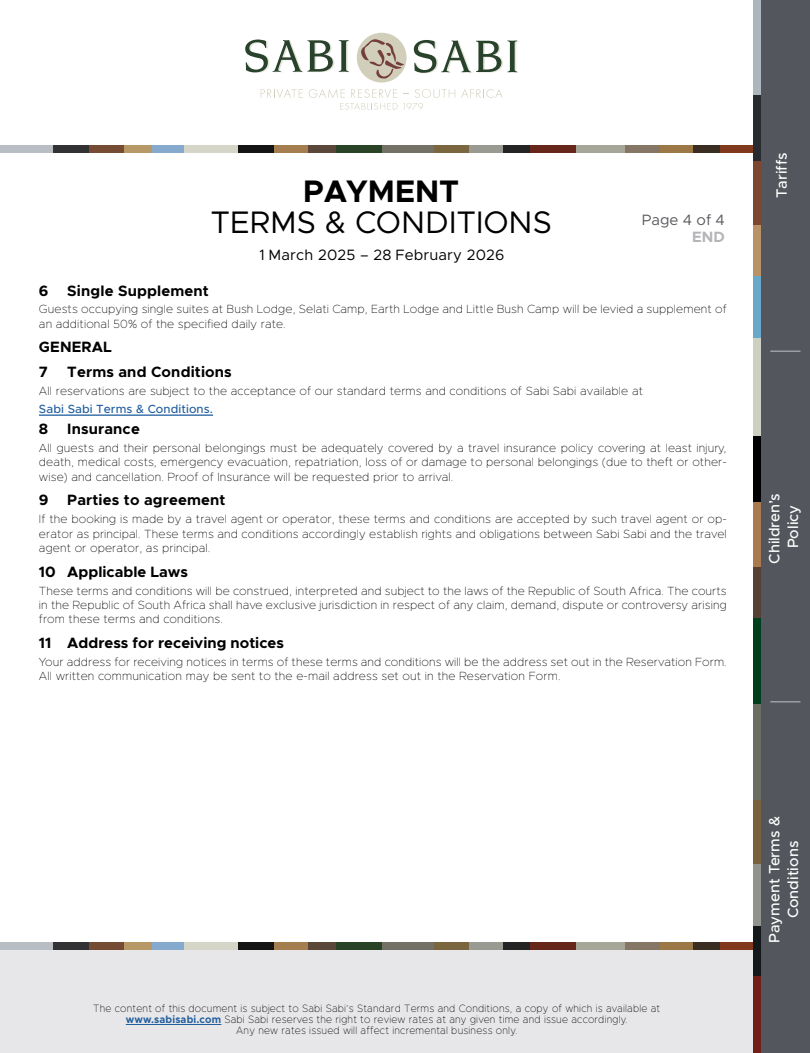
<style>
.page{position:relative;width:810px;height:1053px;background:#fff}
.page>*{position:absolute;margin:0;border:0;box-sizing:border-box;transform-origin:0 0}
.t1{font:31.25px "Metropolis";color:#000}
.t2{font:700 31.25px "Metropolis";color:#000}
.t3{font:700 15px/24.6px "Metropolis";letter-spacing:.01em;color:#000}
.t4{font:500 15px/18.8px "Metropolis";color:#fff;text-align:center}
.t5{font:15px "Metropolis";letter-spacing:.01em;color:#000}
.t6{font:15px "Metropolis";color:#5a5a5f}
.t7{font:700 15px "Metropolis";color:#b4b4b9}
.t8{font:100 11.88px/14.4px "Metropolis";letter-spacing:.01em;color:#000;text-align:justify}
.t9{font:500 11.88px "Metropolis";letter-spacing:.01em;color:#215e9e}
.t10{font:100 10.62px/11.2px "Metropolis";letter-spacing:.02em;color:#000;text-align:center;scale:.95 1}
.s1{font-weight:700;color:#215e9e}
</style>
<div class="page">
<div style="left:574px;top:145px;width:57px;height:8px;background:#a6a798"></div>
<div style="left:659px;top:145px;width:35px;height:8px;background:#9c7846"></div>
<div style="left:625px;top:145px;width:35px;height:8px;background:#867666"></div>
<div style="left:720px;top:145px;width:45px;height:8px;background:#81391d"></div>
<div style="left:694px;top:145px;width:26px;height:8px;background:#3a2e22"></div>
<div style="left:0;top:145px;width:59px;height:8px;background:#b9bec4"></div>
<div style="left:88px;top:145px;width:36px;height:8px;background:#764b33"></div>
<div style="left:53px;top:145px;width:36px;height:8px;background:#323234"></div>
<div style="left:151px;top:145px;width:47px;height:8px;background:#85aacd"></div>
<div style="left:124px;top:145px;width:27px;height:8px;background:#b79968"></div>
<div style="left:185px;top:145px;width:59px;height:8px;background:#d5d6c7"></div>
<div style="left:273px;top:145px;width:36px;height:8px;background:#a47e4f"></div>
<div style="left:238px;top:145px;width:36px;height:8px;background:#151415"></div>
<div style="left:336px;top:145px;width:47px;height:8px;background:#284325"></div>
<div style="left:309px;top:145px;width:27px;height:8px;background:#5a4739"></div>
<div style="left:383px;top:145px;width:57px;height:8px;background:#737165"></div>
<div style="left:469px;top:145px;width:34px;height:8px;background:#999a92"></div>
<div style="left:434px;top:145px;width:35px;height:8px;background:#7b673f"></div>
<div style="left:530px;top:145px;width:45px;height:8px;background:#66271a"></div>
<div style="left:503px;top:145px;width:27px;height:8px;background:#242424"></div>
<div style="left:0;top:949px;width:753px;height:103px;background:#e7e7e9"></div>
<div style="left:574px;top:942px;width:57px;height:7px;background:#a6a798"></div>
<div style="left:659px;top:942px;width:35px;height:7px;background:#9c7846"></div>
<div style="left:625px;top:942px;width:35px;height:7px;background:#867666"></div>
<div style="left:720px;top:942px;width:45px;height:7px;background:#81391d"></div>
<div style="left:694px;top:942px;width:26px;height:7px;background:#3a2e22"></div>
<div style="left:0;top:942px;width:59px;height:7px;background:#b9bec4"></div>
<div style="left:88px;top:942px;width:36px;height:7px;background:#764b33"></div>
<div style="left:53px;top:942px;width:36px;height:7px;background:#323234"></div>
<div style="left:151px;top:942px;width:47px;height:7px;background:#85aacd"></div>
<div style="left:124px;top:942px;width:27px;height:7px;background:#b79968"></div>
<div style="left:185px;top:942px;width:59px;height:7px;background:#d5d6c7"></div>
<div style="left:273px;top:942px;width:36px;height:7px;background:#a47e4f"></div>
<div style="left:238px;top:942px;width:36px;height:7px;background:#151415"></div>
<div style="left:336px;top:942px;width:47px;height:7px;background:#284325"></div>
<div style="left:309px;top:942px;width:27px;height:7px;background:#5a4739"></div>
<div style="left:383px;top:942px;width:57px;height:7px;background:#737165"></div>
<div style="left:469px;top:942px;width:34px;height:7px;background:#999a92"></div>
<div style="left:434px;top:942px;width:35px;height:7px;background:#7b673f"></div>
<div style="left:530px;top:942px;width:45px;height:7px;background:#66271a"></div>
<div style="left:503px;top:942px;width:27px;height:7px;background:#242424"></div>
<hr style="left:126px;top:1024px;width:95px;height:1px;background:#215e9e">
<div style="left:357px;top:33px;width:50px;height:49px;background:#d1ceba;border-radius:50%"></div>
<svg style="left:361px;top:39px;width:43px;height:40px"></svg>
<svg style="left:245px;top:40px;width:105px;height:33px"></svg>
<svg style="left:414px;top:40px;width:105px;height:33px"></svg>
<svg style="left:261px;top:89px;width:42px;height:9px"></svg>
<svg style="left:461px;top:89px;width:42px;height:9px"></svg>
<svg style="left:309px;top:89px;width:146px;height:21px"></svg>
<hr style="left:39px;top:415px;width:174px;height:1px;background:#215e9e">
<div style="left:760px;top:0;width:50px;height:1052px;background:#53565c"></div>
<div style="left:753px;top:0;width:8px;height:105px;background:#abb6bd"></div>
<div style="left:753px;top:160px;width:8px;height:65px;background:#7c4730"></div>
<div style="left:753px;top:95px;width:8px;height:65px;background:#272a2f"></div>
<div style="left:753px;top:276px;width:8px;height:86px;background:#6aa8ca"></div>
<div style="left:753px;top:225px;width:8px;height:51px;background:#b99367"></div>
<div style="left:753px;top:338px;width:8px;height:109px;background:#ccd0c1"></div>
<div style="left:753px;top:501px;width:8px;height:66px;background:#a97a4e"></div>
<div style="left:753px;top:436px;width:8px;height:66px;background:#000002"></div>
<div style="left:753px;top:618px;width:8px;height:86px;background:#003f1e"></div>
<div style="left:753px;top:567px;width:8px;height:51px;background:#564034"></div>
<div style="left:753px;top:704px;width:8px;height:106px;background:#6b6c62"></div>
<div style="left:753px;top:862px;width:8px;height:64px;background:#90948d"></div>
<div style="left:753px;top:799px;width:8px;height:64px;background:#78613c"></div>
<div style="left:753px;top:976px;width:8px;height:76px;background:#701e16"></div>
<div style="left:753px;top:926px;width:8px;height:50px;background:#14181b"></div>
<hr style="left:770px;top:701px;width:31px;height:1px;background:#a9acb2">
<hr style="left:770px;top:350px;width:31px;height:2px;background:#a9acb2">
<h1 class="t2" style="left:303px;top:171px;width:157px">PAYMENT</h1>
<h1 class="t1" style="left:211px;top:203px;width:343px">TERMS &amp; CONDITIONS</h1>
<p class="t6" style="left:642px;top:210px;width:85px">Page 4 of 4</p>
<p class="t7" style="left:692px;top:227px;width:34px">END</p>
<p class="t5" style="left:259px;top:245px;width:247px">1 March 2025 – 28 February 2026</p>
<p class="t3" style="left:39px;top:278px;width:171px">6 Single Supplement</p>
<p class="t8" style="left:39px;top:302px;width:689px">Guests occupying single suites at Bush Lodge, Selati Camp, Earth Lodge and Little Bush Camp will be levied a supplement of an additional 50% of the specified daily rate.</p>
<p class="t3" style="left:39px;top:335px;width:75px">GENERAL<br>7</p>
<p class="t3" style="left:67px;top:359px;width:166px">Terms and Conditions</p>
<p class="t8" style="left:39px;top:383px;width:606px">All reservations are subject to the acceptance of our standard terms and conditions of Sabi Sabi available at</p>
<p class="t9" style="left:39px;top:401px;width:176px">Sabi Sabi Terms &amp; Conditions.</p>
<p class="t3" style="left:39px;top:416px;width:11px">8</p>
<p class="t3" style="left:67px;top:416px;width:74px">Insurance</p>
<p class="t8" style="left:39px;top:440px;width:689px">All guests and their personal belongings must be adequately covered by a travel insurance policy covering at least injury, death, medical costs, emergency evacuation, repatriation, loss of or damage to personal belongings (due to theft or other&shy;wise) and cancellation. Proof of Insurance will be requested prior to arrival.</p>
<p class="t3" style="left:39px;top:488px;width:188px">9 Parties to agreement</p>
<p class="t8" style="left:39px;top:512px;width:689px">If the booking is made by a travel agent or operator, these terms and conditions are accepted by such travel agent or op&shy;erator as principal. These terms and conditions accordingly establish rights and obligations between Sabi Sabi and the travel agent or operator, as principal.</p>
<p class="t3" style="left:39px;top:559px;width:151px">10 Applicable Laws</p>
<p class="t8" style="left:39px;top:583px;width:689px">These terms and conditions will be construed, interpreted and subject to the laws of the Republic of South Africa. The courts in the Republic of South Africa shall have exclusive jurisdiction in respect of any claim, demand, dispute or controversy arising from these terms and conditions.</p>
<p class="t3" style="left:39px;top:630px;width:247px">11 Address for receiving notices</p>
<p class="t8" style="left:39px;top:654px;width:689px">Your address for receiving notices in terms of these terms and conditions will be the address set out in the Reservation Form.<br>All written communication may be sent to the e-mail address set out in the Reservation Form.</p>
<p class="t4" style="left:772px;top:198px;width:47px;rotate:-90deg">Tariffs</p>
<p class="t4" style="left:765px;top:563px;width:72px;rotate:-90deg">Children’s<br>Policy</p>
<p class="t10" style="left:93px;top:1002px;width:598px">The content of this document is subject to Sabi Sabi’s Standard Terms and Conditions, a copy of which is available at <span class="s1">www.sabisabi.com</span> Sabi Sabi reserves the right to review rates at any given time and issue accordingly.<br>Any new rates issued will affect incremental business only.</p>
<p class="t4" style="left:765px;top:943px;width:128px;rotate:-90deg">Payment Terms &amp;<br>Conditions</p>
</div>
